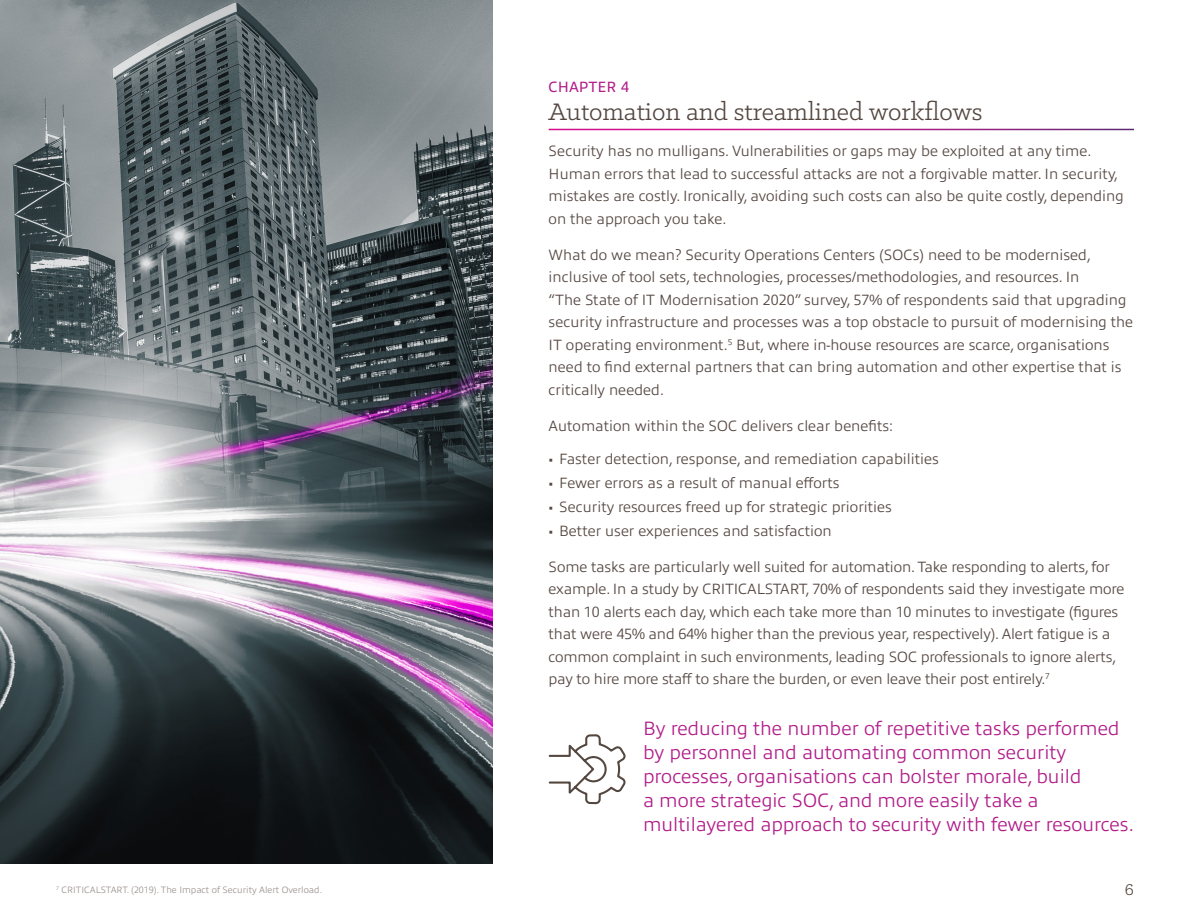
<style>
.page{position:relative;width:1188px;height:918px;background:#fff}
.page>*{position:absolute;margin:0;border:0;box-sizing:border-box;transform-origin:0 0}
.H1_RULE_-_TOC{font:27px "Klinic Slab";color:#544640}
.t1{font:300 19.5px/24px "Allumi Pro";color:#b11c89}
.t2{font:18px "Klinic Slab";color:#544640}
.Body{font:300 15px/22.5px "Allumi Pro";color:#544640}
.Chapter_name{font:15px "Allumi Pro";color:#b11c89}
.IDG_source{font:300 9.3px "Allumi Pro";color:#9c928e}
</style>
<div class="page">
<svg style="left:548px;top:734px;width:78px;height:71px"></svg>
<img style="left:0;top:0;width:492px;height:864px">
<p class="IDG_source" style="left:56px;top:884px;width:267px"><sup>7</sup> CRITICALSTART. (2019). The Impact of Security Alert Overload.</p>
<p class="Chapter_name" style="left:549px;top:75px;width:82px">CHAPTER 4</p>
<p class="H1_RULE_-_TOC" style="left:549px;top:95px;width:435px">Automation and streamlined workflows</p>
<p class="Body" style="left:549px;top:139px;width:577px">Security has no mulligans. Vulnerabilities or gaps may be exploited at any time.<br>Human errors that lead to successful attacks are not a forgivable matter. In security, mistakes are costly. Ironically, avoiding such costs can also be quite costly, depending on the approach you take.</p>
<p class="Body" style="left:549px;top:242px;width:586px">What do we mean? Security Operations Centers (SOCs) need to be modernised, inclusive of tool sets, technologies, processes/methodologies, and resources. In<br>“The State of IT Modernisation 2020” survey, 57% of respondents said that upgrading security infrastructure and processes was a top obstacle to pursuit of modernising the IT operating environment.<sup>5</sup> But, where in-house resources are scarce, organisations need to find external partners that can bring automation and other expertise that is critically needed.</p>
<p class="Body" style="left:549px;top:413px;width:346px">Automation within the SOC delivers clear benefits:</p>
<p class="Body" style="left:549px;top:446px;width:392px">• Faster detection, response, and remediation capabilities</p>
<p class="Body" style="left:549px;top:470px;width:292px">• Fewer errors as a result of manual efforts</p>
<p class="Body" style="left:549px;top:494px;width:345px">• Security resources freed up for strategic priorities</p>
<p class="Body" style="left:549px;top:518px;width:285px">• Better user experiences and satisfaction</p>
<p class="Body" style="left:549px;top:554px;width:577px">Some tasks are particularly well suited for automation. Take responding to alerts, for example. In a study by CRITICALSTART, 70% of respondents said they investigate more than 10 alerts each day, which each take more than 10 minutes to investigate (figures that were 45% and 64% higher than the previous year, respectively). Alert fatigue is a common complaint in such environments, leading SOC professionals to ignore alerts, pay to hire more staff to share the burden, or even leave their post entirely.<sup>7</sup></p>
<h2 class="t1" style="left:643px;top:715px;width:492px">By reducing the number of repetitive tasks performed by personnel and automating common security processes, organisations can bolster morale, build<br>a more strategic SOC, and more easily take a multilayered approach to security with fewer resources.</h2>
<p class="t2" style="left:1125px;top:878px;width:11px">6</p>
</div>
